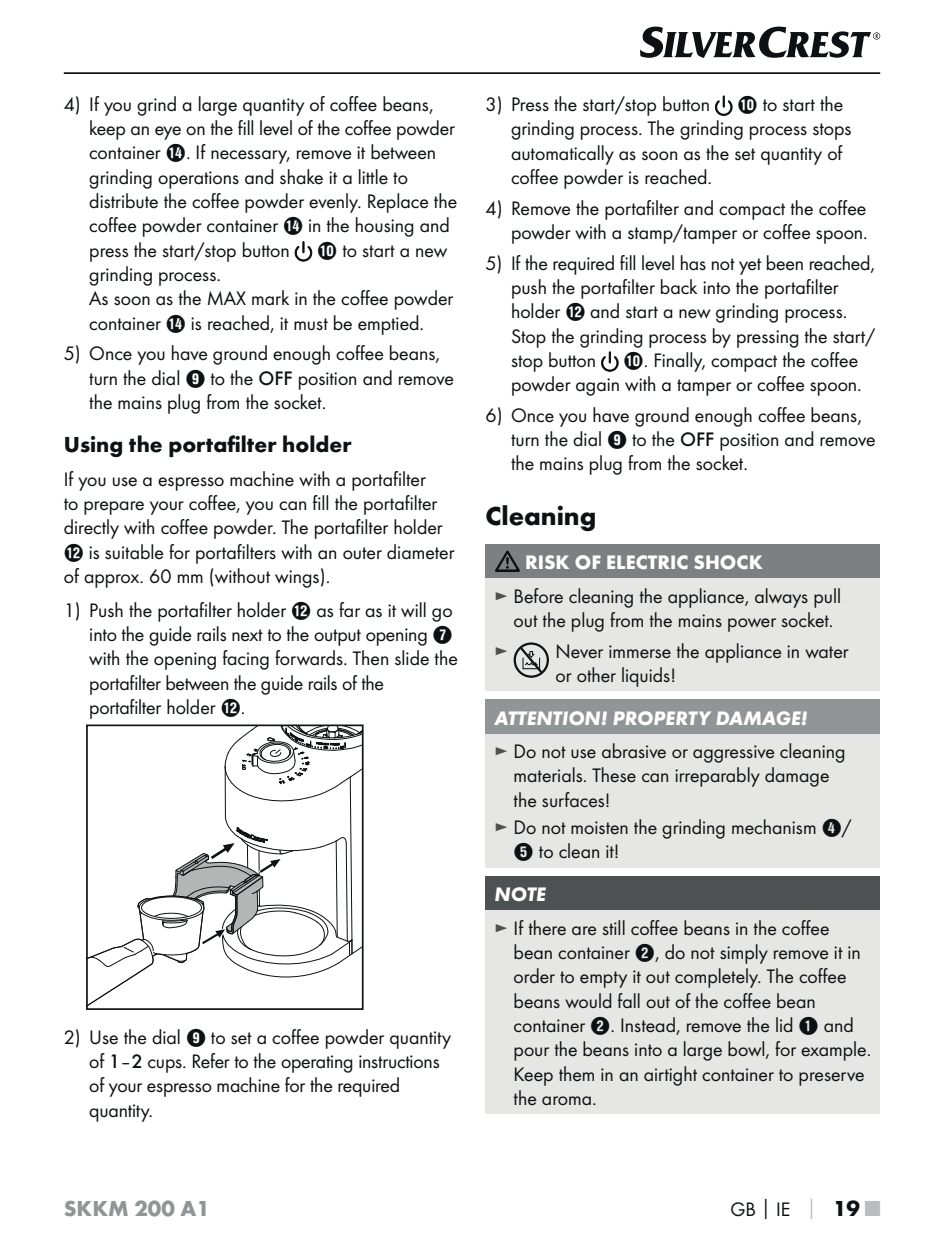
<style>
.page{position:relative;width:944px;height:1244px;background:#fff}
.page>*{position:absolute;margin:0;border:0;box-sizing:border-box;transform-origin:0 0}
.t1{font:700 27px "Futura";color:#0e1113}
.t2{font:700 22.5px "Futura";color:#0e1113}
.t3{font:700 22.5px "Futura";color:#929596}
.t4{font:20.25px/24.3px "Futura Boo";color:#0e1113}
.t5{font:italic 700 20.25px "Futura";color:#fff}
.t6{font:700 20.25px "Futura";color:#fff}
.t7{font:20.25px "Futura Boo";color:#4e5151}
.s1{font-family:"Hako PI Nummern"}
.s2{font-family:"Futura";font-weight:500}
.s3{color:#4e5151}
.s4{font-family:"Futura";font-weight:700}
.s5{font-family:"Futura";font-weight:700;color:#babdbd}
.s6{font-family:"Futura";font-weight:700;font-size:22.5px}
.s7{font-family:"Futura";font-weight:700;font-size:22.5px;color:#babdbd}
</style>
<div class="page">
<hr style="left:64px;top:72px;width:816px;height:2px;background:#0e1113">
<svg style="left:640px;top:27px;width:240px;height:31px"></svg>
<svg style="left:295px;top:241px;width:17px;height:20px"></svg>
<svg style="left:89px;top:727px;width:272px;height:278px"></svg>
<div style="left:86px;top:724px;width:278px;height:286px;border:2px solid #0e1113"></div>
<svg style="left:715px;top:96px;width:18px;height:20px"></svg>
<svg style="left:601px;top:351px;width:17px;height:20px"></svg>
<div style="left:485px;top:544px;width:395px;height:34px;background:#7c8080"></div>
<div style="left:485px;top:578px;width:395px;height:113px;background:#e6e6e5"></div>
<svg style="left:495px;top:550px;width:25px;height:22px"></svg>
<div style="left:514px;top:642px;width:35px;height:36px;border:2px solid #0e1113;border-radius:50%"></div>
<svg style="left:518px;top:645px;width:27px;height:30px"></svg>
<div style="left:485px;top:700px;width:395px;height:34px;background:#929596"></div>
<div style="left:485px;top:734px;width:395px;height:133px;background:#e6e6e5"></div>
<div style="left:485px;top:876px;width:395px;height:34px;background:#4e5151"></div>
<div style="left:485px;top:910px;width:395px;height:204px;background:#e6e6e5"></div>
<p class="t4" style="left:89px;top:93px;width:369px;text-indent:-26px">4) If you grind a large quantity of coffee beans, keep an eye on the fill level of the coffee powder container <span class="s1">R</span>. If necessary, remove it between grinding operations and shake it a little to distribute the coffee powder evenly. Replace the coffee powder container <span class="s1">R</span> in the housing and press the start/stop button</p>
<p class="t4" style="left:317px;top:239px;width:132px"><span class="s1">0</span> to start a new</p>
<p class="t4" style="left:89px;top:263px;width:366px">grinding process.<br>As soon as the MAX mark in the coffee powder container <span class="s1">R</span> is reached, it must be emptied.</p>
<p class="t4" style="left:89px;top:342px;width:366px;text-indent:-26px">5) Once you have ground enough coffee beans, turn the dial <span class="s1">9</span> to the <span class="s2">OFF</span> position and remove the mains plug from the socket.</p>
<p class="t2" style="left:64px;top:435px;width:289px">Using the portafilter holder</p>
<p class="t4" style="left:64px;top:468px;width:392px">If you use a espresso machine with a portafilter<br>to prepare your coffee, you can fill the portafilter directly with coffee powder. The portafilter holder <span class="s1">W</span> is suitable for portafilters with an outer diameter of approx. 60 mm (without wings).</p>
<p class="t4" style="left:89px;top:599px;width:370px;text-indent:-26px">1) Push the portafilter holder <span class="s1">W</span> as far as it will go into the guide rails next to the output opening <span class="s1">7 </span>with the opening facing forwards. Then slide the portafilter between the guide rails of the portafilter holder <span class="s1">W</span>.</p>
<p class="t4" style="left:89px;top:1026px;width:363px;text-indent:-26px">2) Use the dial <span class="s1">9</span> to set a coffee powder quantity of <span class="s2">1</span>‒<span class="s2">2</span> cups. Refer to the operating instructions of your espresso machine for the required quantity.</p>
<p class="t4" style="left:511px;top:93px;width:342px;text-indent:226px"><span class="s1">0</span> to start the grinding process. The grinding process stops automatically as soon as the set quantity of coffee powder is reached.</p>
<p class="t4" style="left:485px;top:197px;width:384px;text-align:right">4) Remove the portafilter and compact the coffee powder with a stamp/tamper or coffee spoon.</p>
<p class="t4" style="left:511px;top:252px;width:366px;text-indent:-26px">5) If the required fill level has not yet been reached, push the portafilter back into the portafilter holder <span class="s1">W</span> and start a new grinding process.<br>Stop the grinding process by pressing the start/ stop button</p>
<p class="t4" style="left:485px;top:93px;width:226px">3) Press the start/stop button</p>
<p class="t4" style="left:511px;top:349px;width:352px;text-align:right"><span class="s1">0</span>. Finally, compact the coffee<br>powder again with a tamper or coffee spoon.</p>
<p class="t4" style="left:511px;top:404px;width:366px;text-indent:-26px">6) Once you have ground enough coffee beans, turn the dial <span class="s1">9</span> to the <span class="s2">OFF</span> position and remove the mains plug from the socket.</p>
<h1 class="t1" style="left:485px;top:505px;width:112px">Cleaning</h1>
<p class="t6" style="left:525px;top:555px;width:240px">RISK OF ELECTRIC SHOCK</p>
<p class="t4" style="left:494px;top:585px;width:348px;text-align:center"><span class="s3">►</span> Before cleaning the appliance, always pull out the plug from the mains power socket.</p>
<p class="t7" style="left:494px;top:641px;width:15px">►</p>
<p class="t4" style="left:556px;top:640px;width:294px">Never immerse the appliance in water or other liquids!</p>
<p class="t5" style="left:494px;top:711px;width:315px">ATTENTION! PROPERTY DAMAGE!</p>
<p class="t4" style="left:514px;top:740px;width:333px;text-indent:-19px"><span class="s3">►</span> Do not use abrasive or aggressive cleaning materials. These can irreparably damage the surfaces!</p>
<p class="t4" style="left:514px;top:816px;width:340px;text-indent:-19px"><span class="s3">►</span> Do not moisten the grinding mechanism <span class="s1">4</span>/<br><span class="s1">5</span> to clean it!</p>
<p class="t5" style="left:494px;top:888px;width:53px">NOTE</p>
<p class="t4" style="left:514px;top:917px;width:359px;text-indent:-19px"><span class="s3">►</span> If there are still coffee beans in the coffee bean container <span class="s1">2</span>, do not simply remove it in order to empty it out completely. The coffee beans would fall out of the coffee bean container <span class="s1">2</span>. Instead, remove the lid <span class="s1">1</span> and pour the beans into a large bowl, for example.<br>Keep them in an airtight container to preserve the aroma.</p>
<p class="t3" style="left:64px;top:1200px;width:148px">SKKM 200 A1</p>
<p class="t4" style="left:730px;top:1198px;width:151px">GB<span class="s4">│</span>IE <span class="s5">│</span> <span class="s6">19</span> <span class="s7">■</span></p>
</div>
